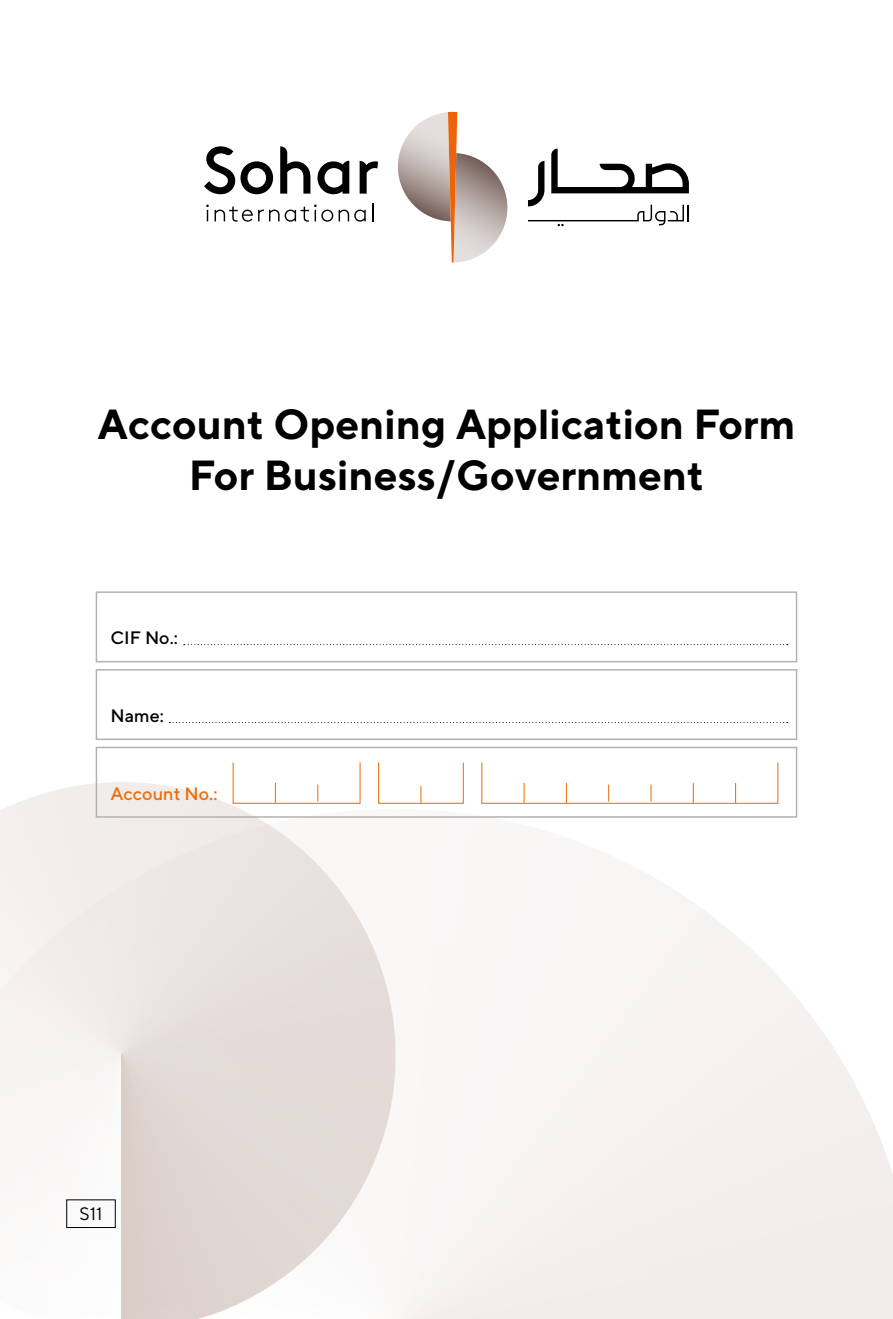
<style>
.page{position:relative;width:893px;height:1319px;background:#fff}
.page>*{position:absolute;margin:0;border:0;box-sizing:border-box;transform-origin:0 0}
.t1{font:700 42px/50.4px "TT Norms";color:#000;text-align:center}
.t2{font:500 18px "TT Norms";color:#000}
.t3{font:500 18px "TT Norms";color:#ed6b06}
.t4{font:18px "TT Norms";color:#000}
</style>
<div class="page">
<svg style="left:7px;top:781px;width:389px;height:27px"></svg>
<svg style="left:0;top:808px;width:893px;height:510px"></svg>
<svg style="left:398px;top:112px;width:109px;height:150px"></svg>
<svg style="left:204px;top:146px;width:69px;height:48px"></svg>
<svg style="left:280px;top:146px;width:30px;height:47px"></svg>
<svg style="left:360px;top:161px;width:18px;height:32px"></svg>
<svg style="left:317px;top:161px;width:32px;height:33px"></svg>
<svg style="left:206px;top:204px;width:3px;height:17px"></svg>
<svg style="left:215px;top:204px;width:118px;height:18px"></svg>
<svg style="left:339px;top:209px;width:27px;height:13px"></svg>
<svg style="left:372px;top:203px;width:1px;height:18px"></svg>
<svg style="left:528px;top:148px;width:161px;height:78px"></svg>
<div style="left:96px;top:591px;width:701px;height:71px;border:2px solid #b3b2b2"></div>
<div style="left:96px;top:669px;width:701px;height:71px;border:2px solid #b3b2b2"></div>
<div style="left:96px;top:746px;width:701px;height:71px;border:2px solid #b3b2b2"></div>
<svg style="left:184px;top:644px;width:604px;height:1px"></svg>
<svg style="left:169px;top:722px;width:619px;height:1px"></svg>
<div style="left:66px;top:1199px;width:50px;height:28px;border:1px solid #000"></div>
<svg style="left:275px;top:782px;width:1px;height:21px"></svg>
<svg style="left:317px;top:784px;width:1px;height:17px"></svg>
<div style="left:378px;top:762px;width:86px;height:41px;border:1px solid #ed6b06"></div>
<svg style="left:421px;top:786px;width:1px;height:17px"></svg>
<svg style="left:524px;top:782px;width:1px;height:21px"></svg>
<svg style="left:566px;top:782px;width:1px;height:21px"></svg>
<svg style="left:608px;top:784px;width:1px;height:17px"></svg>
<svg style="left:651px;top:784px;width:1px;height:17px"></svg>
<svg style="left:693px;top:782px;width:1px;height:21px"></svg>
<svg style="left:735px;top:782px;width:1px;height:21px"></svg>
<p class="t1" style="left:97px;top:398px;width:700px">Account Opening Application Form<br>For Business/Government</p>
<p class="t2" style="left:110px;top:626px;width:69px">CIF No.:</p>
<p class="t2" style="left:110px;top:704px;width:55px">Name:</p>
<p class="t3" style="left:110px;top:782px;width:109px">Account No.:</p>
<p class="t4" style="left:80px;top:1202px;width:24px">S11</p>
</div>
